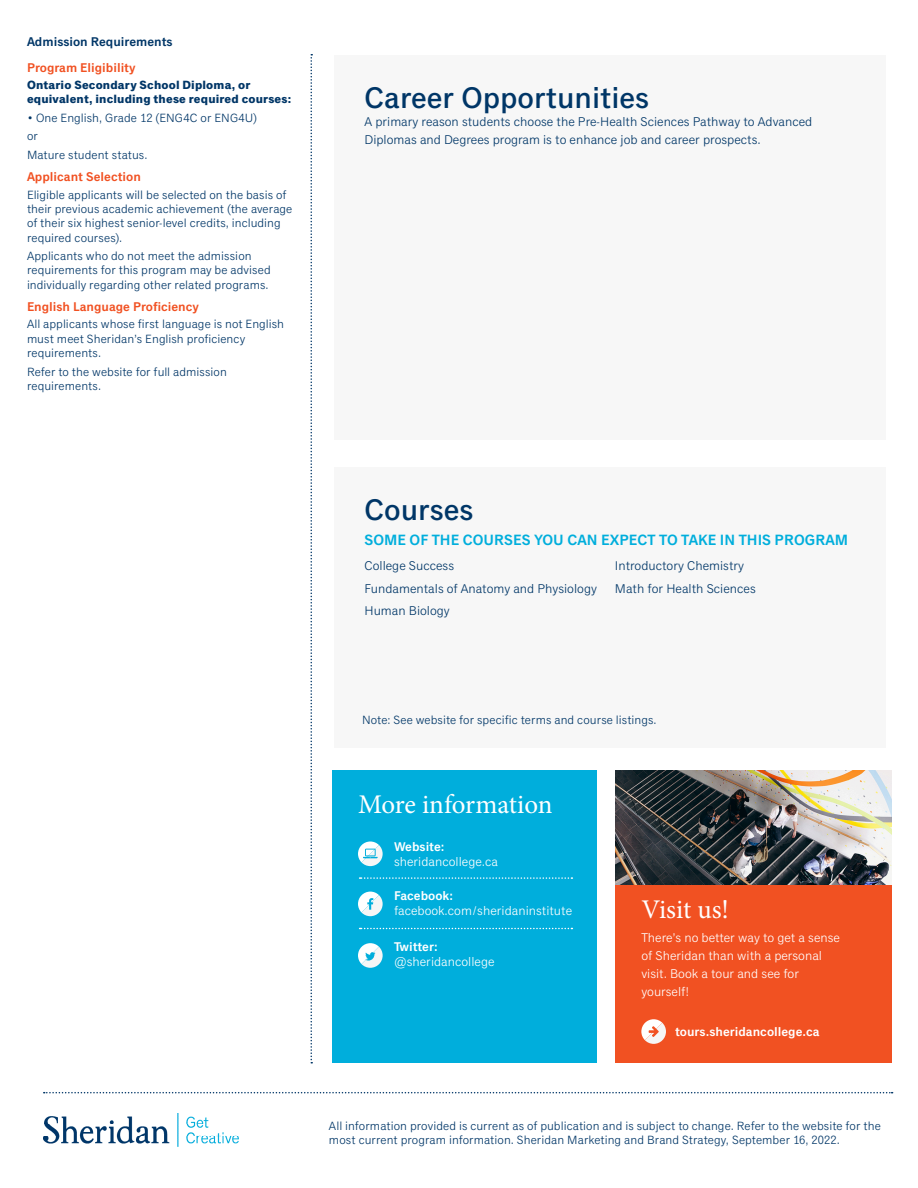
<style>
.page{position:relative;width:918px;height:1188px;background:#fff}
.page>*{position:absolute;margin:0;border:0;box-sizing:border-box;transform-origin:0 0}
.h2_back-page{font:500 30px "Classic Grotesque Std";color:#003667}
.t1{font:27px "Minion Pro";letter-spacing:-.005em;color:#fff}
.h3_back-page{font:600 15px "Classic Grotesque Pro";color:#00aedc}
.p_list_careers_cours{font:12.75px/18px "Classic Grotesque Pro";color:#003667}
.t2{font:12.75px/18px "Classic Grotesque Pro";color:#fff}
.h4_back-page{font:600 12.75px "Classic Grotesque Pro";color:#f15122}
.t3{font:600 12.75px "Classic Grotesque Pro";color:#fff}
.t4{font:600 12.75px "Classic Grotesque Pro";color:#003667}
.p_admissions{font:12px/14.2px "Classic Grotesque Pro";letter-spacing:.005em;color:#003667}
.p_admissions-2{font:700 12px/14.2px "Classic Grotesque Pro";letter-spacing:.015em;color:#003667}
</style>
<div class="page">
<div style="left:333px;top:770px;width:264px;height:293px;background:#00aedc"></div>
<div style="left:615px;top:884px;width:277px;height:179px;background:#f15122"></div>
<img style="left:44px;top:1114px;width:195px;height:33px">
<svg style="left:310px;top:54px;width:2px;height:1010px"></svg>
<img style="left:615px;top:770px;width:276px;height:114px">
<svg style="left:44px;top:1092px;width:849px;height:1px"></svg>
<svg style="left:360px;top:877px;width:212px;height:2px"></svg>
<svg style="left:360px;top:928px;width:212px;height:1px"></svg>
<div style="left:334px;top:55px;width:552px;height:385px;background:#f7f7f7"></div>
<div style="left:334px;top:467px;width:552px;height:281px;background:#f7f7f7"></div>
<svg style="left:358px;top:892px;width:25px;height:24px"></svg>
<svg style="left:358px;top:943px;width:25px;height:25px"></svg>
<svg style="left:358px;top:842px;width:25px;height:24px"></svg>
<svg style="left:641px;top:1019px;width:25px;height:25px"></svg>
<p class="t4" style="left:27px;top:34px;width:147px">Admission Requirements</p>
<p class="h4_back-page" style="left:27px;top:60px;width:110px">Program Eligibility</p>
<p class="p_admissions-2" style="left:27px;top:79px;width:266px">Ontario Secondary School Diploma, or equivalent, including these required courses:</p>
<p class="p_admissions" style="left:27px;top:111px;width:232px">• One English, Grade 12 (ENG4C or ENG4U)</p>
<p class="p_admissions" style="left:27px;top:130px;width:12px">or</p>
<p class="p_admissions" style="left:27px;top:148px;width:122px">Mature student status.</p>
<p class="h4_back-page" style="left:27px;top:170px;width:116px">Applicant Selection</p>
<p class="p_admissions" style="left:27px;top:188px;width:267px">Eligible applicants will be selected on the basis of their previous academic achievement (the average of their six highest senior-level credits, including required courses).</p>
<p class="p_admissions" style="left:27px;top:249px;width:245px">Applicants who do not meet the admission requirements for this program may be advised individually regarding other related programs.</p>
<p class="h4_back-page" style="left:27px;top:299px;width:173px">English Language Proficiency</p>
<p class="p_admissions" style="left:27px;top:318px;width:259px">All applicants whose first language is not English must meet Sheridan’s English proficiency requirements.</p>
<p class="p_admissions" style="left:27px;top:365px;width:201px">Refer to the website for full admission requirements.</p>
<p class="h2_back-page" style="left:364px;top:80px;width:286px">Career Opportunities</p>
<p class="p_list_careers_cours" style="left:364px;top:113px;width:449px">A primary reason students choose the Pre-Health Sciences Pathway to Advanced<br>Diplomas and Degrees program is to enhance job and career prospects.</p>
<p class="h2_back-page" style="left:364px;top:493px;width:111px">Courses</p>
<p class="h3_back-page" style="left:364px;top:532px;width:485px">SOME OF THE COURSES YOU CAN EXPECT TO TAKE IN THIS PROGRAM</p>
<p class="p_list_careers_cours" style="left:364px;top:557px;width:91px">College Success</p>
<p class="p_list_careers_cours" style="left:364px;top:580px;width:234px">Fundamentals of Anatomy and Physiology</p>
<p class="p_list_careers_cours" style="left:364px;top:602px;width:87px">Human Biology</p>
<p class="p_list_careers_cours" style="left:615px;top:557px;width:131px">Introductory Chemistry</p>
<p class="p_list_careers_cours" style="left:615px;top:580px;width:142px">Math for Health Sciences</p>
<p class="p_admissions" style="left:362px;top:713px;width:296px">Note: See website for specific terms and course listings.</p>
<h2 class="t1" style="left:358px;top:786px;width:196px">More information</h2>
<p class="t3" style="left:394px;top:840px;width:52px">Website:</p>
<p class="t2" style="left:394px;top:853px;width:106px">sheridancollege.ca</p>
<p class="t3" style="left:394px;top:888px;width:61px">Facebook:</p>
<p class="t2" style="left:394px;top:902px;width:180px">facebook.com/sheridaninstitute</p>
<p class="t3" style="left:394px;top:940px;width:45px">Twitter:</p>
<p class="t2" style="left:394px;top:953px;width:102px">@sheridancollege</p>
<h2 class="t1" style="left:641px;top:891px;width:89px">Visit us!</h2>
<p class="t2" style="left:641px;top:929px;width:200px">There’s no better way to get a sense of Sheridan than with a personal visit. Book a tour and see for yourself!</p>
<p class="t3" style="left:675px;top:1025px;width:146px">tours.sheridancollege.ca</p>
<p class="p_admissions" style="left:329px;top:1119px;width:553px">All information provided is current as of publication and is subject to change. Refer to the website for the most current program information. Sheridan Marketing and Brand Strategy, September 16, 2022.</p>
</div>
